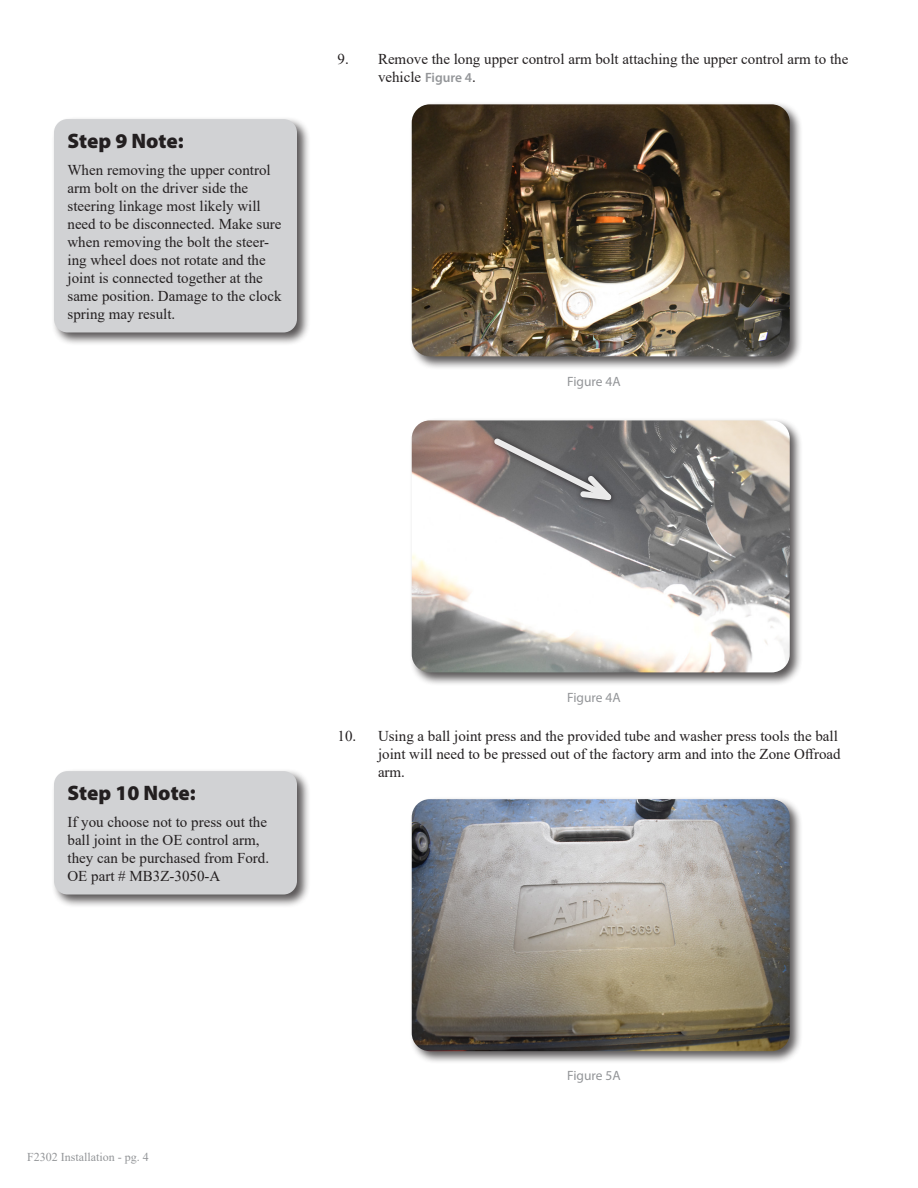
<style>
.page{position:relative;width:918px;height:1188px;background:#fff}
.page>*{position:absolute;margin:0;border:0;box-sizing:border-box;transform-origin:0 0}
.Headline{font:900 21px "Myriad Pro";letter-spacing:-.005em;color:#231f20}
.Body_text{font:15px/18px "Times New Roman";color:#231f20}
.t1{font:13.5px "Myriad Pro";color:#939598}
.t2{font:12px "Times New Roman";color:#939598}
.s1{font-family:"Myriad Pro";font-weight:600;font-size:13.5px;color:#939598}
</style>
<div class="page">
<div style="left:409px;top:102px;width:394px;height:268px;background:#231f20;opacity:.75"></div>
<img style="left:412px;top:104px;width:378px;height:252px">
<div style="left:409px;top:418px;width:395px;height:268px;background:#231f20;opacity:.75"></div>
<img style="left:412px;top:420px;width:378px;height:252px">
<svg style="left:489px;top:433px;width:135px;height:72px;background:#767576"></svg>
<div style="left:409px;top:796px;width:394px;height:269px;background:#231f20;opacity:.75"></div>
<img style="left:412px;top:799px;width:378px;height:252px">
<div style="left:51px;top:116px;width:260px;height:230px;background:#231f20;opacity:.75"></div>
<div style="left:54px;top:119px;width:243px;height:213px;background:#d1d2d4;border-radius:14px"></div>
<div style="left:51px;top:768px;width:260px;height:140px;background:#231f20;opacity:.75"></div>
<div style="left:54px;top:771px;width:243px;height:124px;background:#d1d2d4;border-radius:14px"></div>
<p class="Headline" style="left:68px;top:129px;width:118px">Step 9 Note:</p>
<p class="Body_text" style="left:68px;top:160px;width:216px">When removing the upper control arm bolt on the driver side the steering linkage most likely will need to be disconnected. Make sure when removing the bolt the steer&shy;ing wheel does not rotate and the joint is connected together at the same position. Damage to the clock spring may result.</p>
<p class="Body_text" style="left:378px;top:50px;width:472px;text-indent:-40px">9. Remove the long upper control arm bolt attaching the upper control arm to the vehicle <span class="s1">Figure 4</span>.</p>
<p class="t1" style="left:567px;top:373px;width:55px">Figure 4A</p>
<p class="Headline" style="left:68px;top:781px;width:130px">Step 10 Note:</p>
<p class="Body_text" style="left:68px;top:813px;width:203px">If you choose not to press out the ball joint in the OE control arm, they can be purchased from Ford.<br>OE part # MB3Z-3050-A</p>
<p class="t1" style="left:567px;top:689px;width:55px">Figure 4A</p>
<p class="Body_text" style="left:378px;top:727px;width:464px;text-indent:-40px">10. Using a ball joint press and the provided tube and washer press tools the ball joint will need to be pressed out of the factory arm and into the Zone Offroad arm.</p>
<p class="t2" style="left:27px;top:1149px;width:123px">F2302 Installation - pg. 4</p>
<p class="t1" style="left:567px;top:1067px;width:55px">Figure 5A</p>
</div>
